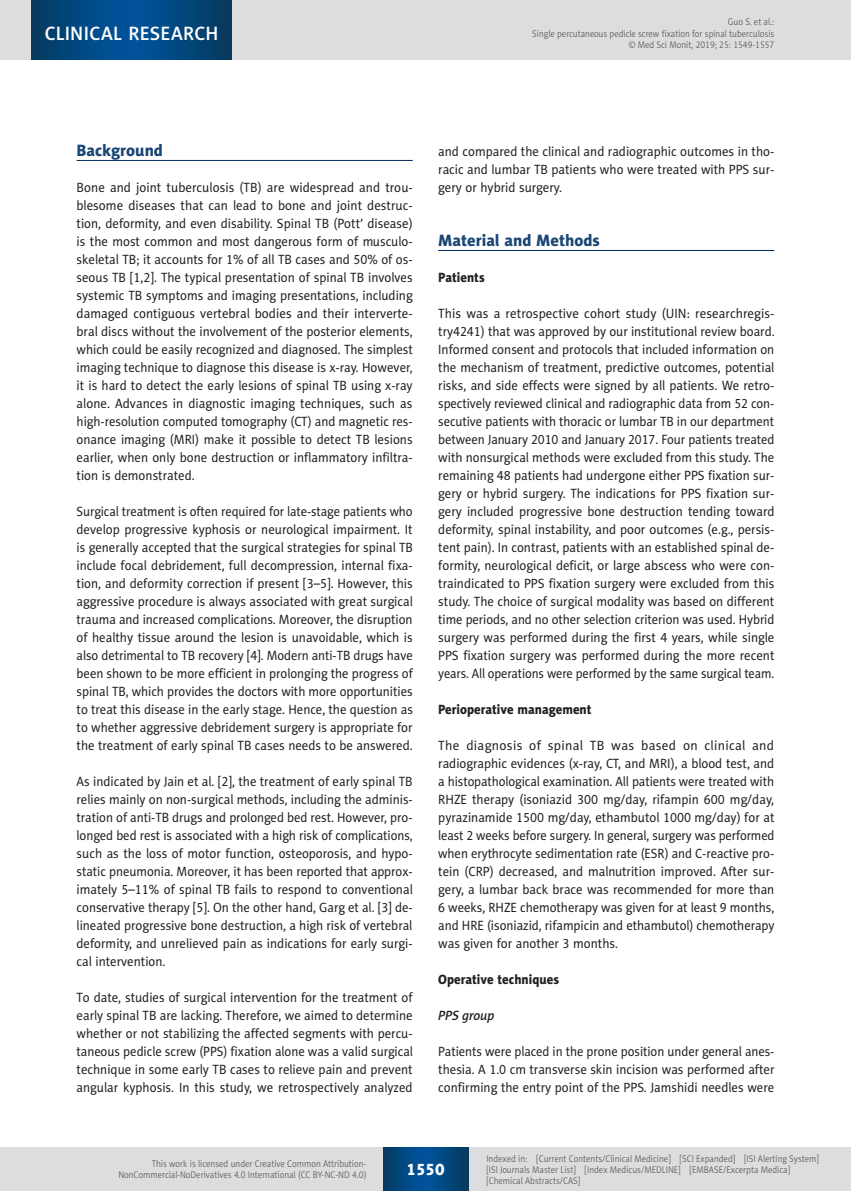
<style>
.page{position:relative;width:851px;height:1191px;background:#fff}
.page>*{position:absolute;margin:0;border:0;box-sizing:border-box;transform-origin:0 0}
.t1{font:19.5px "Naomi Sans EFN Medium";letter-spacing:.015em;color:#fff}
.MSM_Headline_1{font:16.5px "Naomi Sans EFN Heavy";color:#1a4574}
.t2{font:16.5px "Naomi Sans EFN Heavy";color:#fff}
.MSM_Body{font:13.5px/18px "Naomi Sans EFN";color:#231f20;text-align:justify;scale:.96 1}
.MSM_Body-2{font:13.5px/18px "Naomi Sans EFN";color:#231f20;text-align:justify;scale:.95 1}
.MSM_Body-3{font:13.5px/18px "Naomi Sans EFN";color:#231f20;text-align:justify;scale:.93 1}
.MSM_Body-4{font:13.5px/18px "Naomi Sans EFN";color:#231f20;text-align:justify}
.MSM_Body-5{font:13.5px/18px "Naomi Sans EFN";color:#231f20;text-align:justify;scale:.94 1}
.MSM_Headline_2{font:13.5px "Naomi Sans EFN Heavy";color:#231f20;scale:.95 1}
.MSM_Headline_3{font:italic 13.5px "Naomi Sans EFN Medium";color:#231f20;scale:.95 1}
.MSM_pagina_sygnatura{font:9.75px/11.2px "Naomi Sans EFN Light";color:#57585a;scale:.9 1}
.MSM_pagina_zywa{font:9.75px/11.2px "Naomi Sans EFN Light";color:#57585a;text-align:right;scale:.9 1}
</style>
<div class="page">
<hr style="left:77px;top:160px;width:335px;height:1px;background:#00295c">
<hr style="left:438px;top:250px;width:336px;height:1px;background:#00295c">
<div style="left:0;top:1148px;width:850px;height:43px;background:#dcdddf"></div>
<svg style="left:383px;top:1147px;width:85px;height:43px;background:#02477e"></svg>
<div style="left:0;top:0;width:850px;height:60px;background:#dcdddf"></div>
<hr style="left:850px;top:0;width:1px;height:60px;background:#dcdddf">
<svg style="left:32px;top:0;width:200px;height:60px;background:#02477e"></svg>
<h1 class="t1" style="left:45px;top:22px;width:175px">CLINICAL RESEARCH</h1>
<p class="MSM_pagina_zywa" style="left:532px;top:16px;width:270px">Guo S. et al.:<br>Single percutaneous pedicle screw fixation for spinal tuberculosis</p>
<p class="MSM_pagina_sygnatura" style="left:628px;top:39px;width:163px">© Med Sci Monit, 2019; 25: 1549-1557</p>
<p class="MSM_Headline_1" style="left:77px;top:140px;width:88px">Background</p>
<p class="MSM_Body" style="left:77px;top:178px;width:352px">Bone and joint tuberculosis (TB) are widespread and trou&shy;blesome diseases that can lead to bone and joint destruc&shy;tion, deformity, and even disability. Spinal TB (Pott’ disease) is the most common and most dangerous form of musculo&shy;skeletal TB; it accounts for 1% of all TB cases and 50% of os&shy;seous TB [1,2]. The typical presentation of spinal TB involves systemic TB symptoms and imaging presentations, including damaged contiguous vertebral bodies and their interverte&shy;bral discs without the involvement of the posterior elements, which could be easily recognized and diagnosed. The simplest imaging technique to diagnose this disease is x-ray. However, it is hard to detect the early lesions of spinal TB using x-ray alone. Advances in diagnostic imaging techniques, such as high-resolution computed tomography (CT) and magnetic res&shy;onance imaging (MRI) make it possible to detect TB lesions earlier, when only bone destruction or inflammatory infiltra&shy;tion is demonstrated.</p>
<p class="MSM_Body-3" style="left:77px;top:502px;width:363px">Surgical treatment is often required for late-stage patients who develop progressive kyphosis or neurological impairment. It is generally accepted that the surgical strategies for spinal TB include focal debridement, full decompression, internal fixa&shy;tion, and deformity correction if present [3–5]. However, this aggressive procedure is always associated with great surgical trauma and increased complications. Moreover, the disruption of healthy tissue around the lesion is unavoidable, which is also detrimental to TB recovery [4]. Modern anti-TB drugs have been shown to be more efficient in prolonging the progress of spinal TB, which provides the doctors with more opportunities to treat this disease in the early stage. Hence, the question as to whether aggressive debridement surgery is appropriate for the treatment of early spinal TB cases needs to be answered.</p>
<p class="MSM_Body-2" style="left:77px;top:772px;width:355px">As indicated by Jain et al. [2], the treatment of early spinal TB relies mainly on non-surgical methods, including the adminis&shy;tration of anti-TB drugs and prolonged bed rest. However, pro&shy;longed bed rest is associated with a high risk of complications, such as the loss of motor function, osteoporosis, and hypo&shy;static pneumonia. Moreover, it has been reported that approx&shy;imately 5–11% of spinal TB fails to respond to conventional conservative therapy [5]. On the other hand, Garg et al. [3] de&shy;lineated progressive bone destruction, a high risk of vertebral deformity, and unrelieved pain as indications for early surgi&shy;cal intervention.</p>
<p class="MSM_Body-2" style="left:77px;top:988px;width:355px">To date, studies of surgical intervention for the treatment of early spinal TB are lacking. Therefore, we aimed to determine whether or not stabilizing the affected segments with percu&shy;taneous pedicle screw (PPS) fixation alone was a valid surgical technique in some early TB cases to relieve pain and prevent angular kyphosis. In this study, we retrospectively analyzed</p>
<p class="MSM_Body-2" style="left:438px;top:142px;width:355px">and compared the clinical and radiographic outcomes in tho&shy;racic and lumbar TB patients who were treated with PPS sur&shy;gery or hybrid surgery.</p>
<p class="MSM_Headline_1" style="left:438px;top:230px;width:163px">Material and Methods</p>
<p class="MSM_Headline_2" style="left:438px;top:269px;width:50px">Patients</p>
<p class="MSM_Body" style="left:438px;top:304px;width:352px">This was a retrospective cohort study (UIN: researchregis&shy;try4241) that was approved by our institutional review board.<br>Informed consent and protocols that included information on the mechanism of treatment, predictive outcomes, potential risks, and side effects were signed by all patients. We retro&shy;spectively reviewed clinical and radiographic data from 52 con&shy;secutive patients with thoracic or lumbar TB in our department between January 2010 and January 2017. Four patients treated with nonsurgical methods were excluded from this study. The remaining 48 patients had undergone either PPS fixation sur&shy;gery or hybrid surgery. The indications for PPS fixation sur&shy;gery included progressive bone destruction tending toward deformity, spinal instability, and poor outcomes (e.g., persis&shy;tent pain). In contrast, patients with an established spinal de&shy;formity, neurological deficit, or large abscess who were con&shy;traindicated to PPS fixation surgery were excluded from this study. The choice of surgical modality was based on different time periods, and no other selection criterion was used. Hybrid surgery was performed during the first 4 years, while single PPS fixation surgery was performed during the more recent years. All operations were performed by the same surgical team.</p>
<p class="MSM_Headline_2" style="left:438px;top:701px;width:163px">Perioperative management</p>
<p class="MSM_Body-4" style="left:438px;top:736px;width:338px">The diagnosis of spinal TB was based on clinical and radiographic evidences (x-ray, CT, and MRI), a blood test, and a histopathological examination. All patients were treated with RHZE therapy (isoniazid 300 mg/day, rifampin 600 mg/day, pyrazinamide 1500 mg/day, ethambutol 1000 mg/day) for at least 2 weeks before surgery. In general, surgery was performed when erythrocyte sedimentation rate (ESR) and C-reactive pro&shy;tein (CRP) decreased, and malnutrition improved. After sur&shy;gery, a lumbar back brace was recommended for more than 6 weeks, RHZE chemotherapy was given for at least 9 months, and HRE (isoniazid, rifampicin and ethambutol) chemotherapy was given for another 3 months.</p>
<p class="MSM_Headline_2" style="left:438px;top:971px;width:129px">Operative techniques</p>
<p class="MSM_Headline_3" style="left:438px;top:1008px;width:61px">PPS group</p>
<p class="MSM_Body-5" style="left:438px;top:1042px;width:359px">Patients were placed in the prone position under general anes&shy;thesia. A 1.0 cm transverse skin incision was performed after confirming the entry point of the PPS. Jamshidi needles were</p>
<p class="MSM_pagina_sygnatura" style="left:118px;top:1158px;width:277px;text-align:right">This work is licensed under Creative Common Attribution-<br>NonCommercial-NoDerivatives 4.0 International (CC BY-NC-ND 4.0)</p>
<p class="t2" style="left:406px;top:1159px;width:40px">1550</p>
<p class="MSM_pagina_sygnatura" style="left:486px;top:1152px;width:371px">Indexed in: [Current Contents/Clinical Medicine] [SCI Expanded] [ISI Alerting System] [ISI Journals Master List] [Index Medicus/MEDLINE] [EMBASE/Excerpta Medica] [Chemical Abstracts/CAS]</p>
</div>
